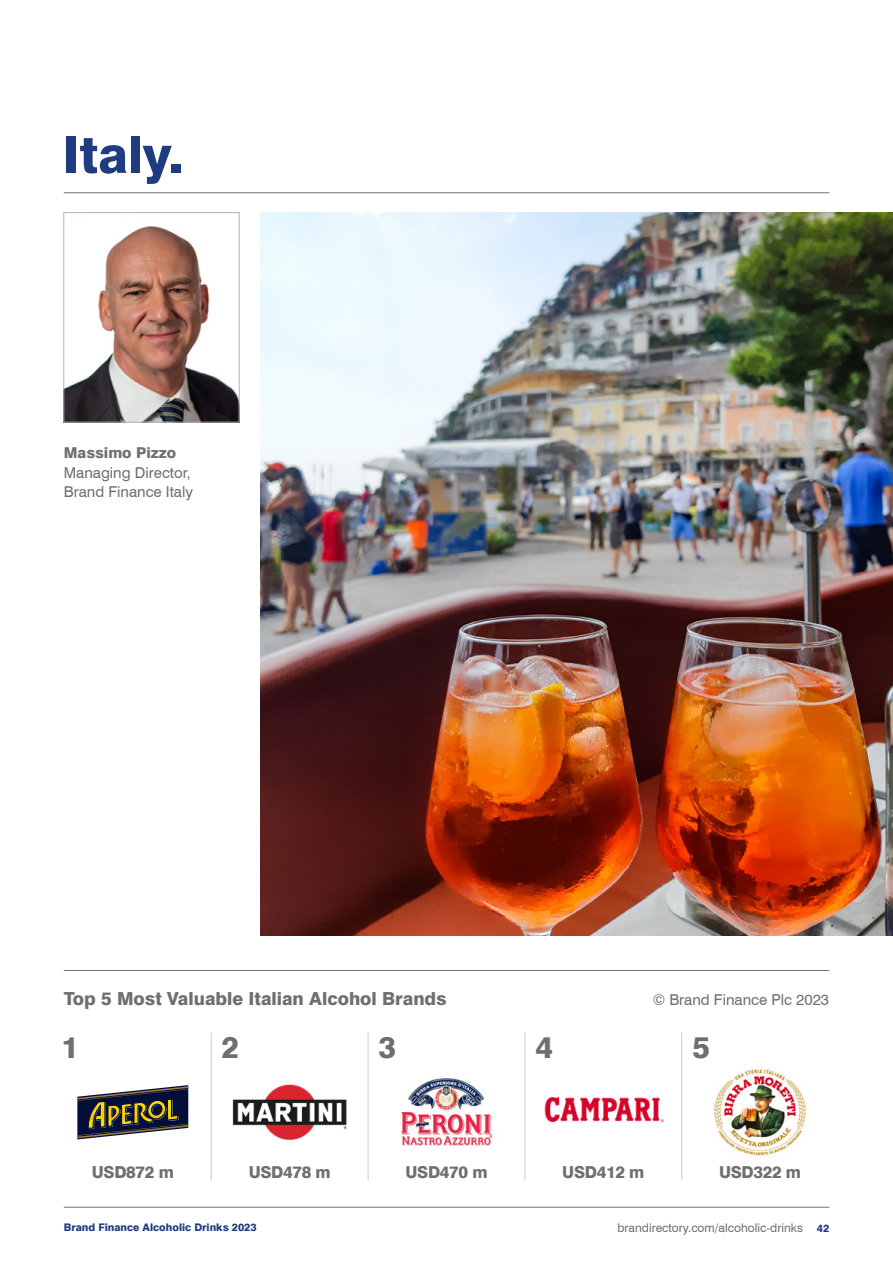
<style>
.page{position:relative;width:893px;height:1263px;background:#fff}
.page>*{position:absolute;margin:0;border:0;box-sizing:border-box;transform-origin:0 0}
.t1{font:800 51px "Swiss 721 BT";color:#203c81}
.t2{font:800 30px "Swiss 721 BT";color:#706f6f}
.t3{font:800 18px "Swiss 721 BT";color:#706f6f}
.t4{font:800 16.5px "Swiss 721 BT";letter-spacing:-.02em;color:#706f6f}
.t5{font:15px/19.5px "Swiss 721 BT";color:#706f6f}
.t6{font:800 15px "Swiss 721 BT";color:#706f6f}
.t7{font:12px "Swiss 721 BT";color:#706f6f}
.t8{font:800 10.5px "Swiss 721 BT";color:#203c81}
.s1{font-weight:800;font-size:10.5px;color:#203c81}
</style>
<div class="page">
<hr style="left:64px;top:1207px;width:765px;height:1px;background:#706f6f">
<hr style="left:64px;top:192px;width:765px;height:1px;background:#706f6f">
<svg style="left:77px;top:1085px;width:111px;height:54px"></svg>
<img style="left:401px;top:1078px;width:92px;height:68px">
<img style="left:544px;top:1097px;width:120px;height:26px">
<img style="left:713px;top:1069px;width:94px;height:87px">
<img style="left:232px;top:1084px;width:115px;height:56px">
<hr style="left:64px;top:970px;width:765px;height:1px;background:#706f6f">
<hr style="left:524px;top:1033px;width:1px;height:147px;background:#d0d0d0">
<hr style="left:367px;top:1033px;width:2px;height:147px;background:#d0d0d0">
<hr style="left:681px;top:1033px;width:1px;height:147px;background:#d0d0d0">
<hr style="left:211px;top:1033px;width:1px;height:147px;background:#d0d0d0">
<img style="left:66px;top:226px;width:171px;height:194px">
<div style="left:64px;top:212px;width:175px;height:210px;border:1px solid #b3b2b2"></div>
<img style="left:260px;top:213px;width:633px;height:723px">
<h1 class="t1" style="left:63px;top:124px;width:122px">Italy.</h1>
<p class="t6" style="left:64px;top:444px;width:114px">Massimo Pizzo</p>
<p class="t5" style="left:64px;top:463px;width:131px">Managing Director,<br>Brand Finance Italy</p>
<p class="t3" style="left:64px;top:987px;width:385px">Top 5 Most Valuable Italian Alcohol Brands</p>
<h2 class="t2" style="left:61px;top:1029px;width:19px">1</h2>
<h2 class="t2" style="left:378px;top:1029px;width:19px">3</h2>
<h2 class="t2" style="left:222px;top:1029px;width:19px">2</h2>
<h2 class="t2" style="left:535px;top:1029px;width:19px">4</h2>
<p class="t5" style="left:653px;top:990px;width:178px">© Brand Finance Plc 2023</p>
<h2 class="t2" style="left:692px;top:1029px;width:19px">5</h2>
<p class="t4" style="left:92px;top:1162px;width:84px">USD872 m</p>
<p class="t4" style="left:249px;top:1162px;width:84px">USD478 m</p>
<p class="t4" style="left:405px;top:1162px;width:84px">USD470 m</p>
<p class="t4" style="left:562px;top:1162px;width:84px">USD412 m</p>
<p class="t4" style="left:719px;top:1162px;width:84px">USD322 m</p>
<p class="t8" style="left:64px;top:1221px;width:194px">Brand Finance Alcoholic Drinks 2023</p>
<p class="t7" style="left:617px;top:1220px;width:213px">brandirectory.com/alcoholic-drinks <span class="s1">42</span></p>
</div>
